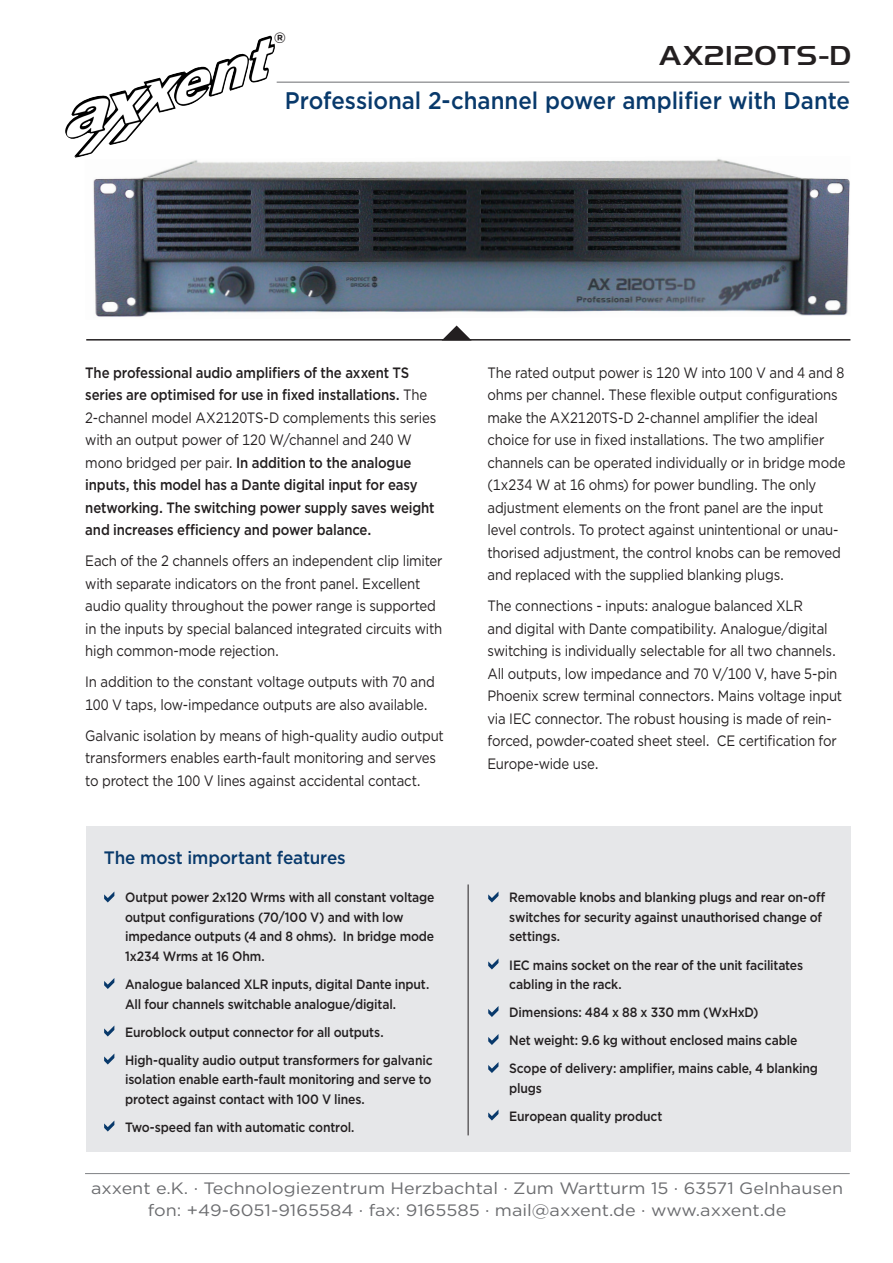
<style>
.page{position:relative;width:893px;height:1263px;background:#fff}
.page>*{position:absolute;margin:0;border:0;box-sizing:border-box;transform-origin:0 0}
.t1{font:500 30.45px "Gotham";color:#231f20}
.t2{font:500 28.5px "Handel Got D";letter-spacing:.025em;color:#231f20;scale:1.1 1}
.t3{font:500 24px "Gotham";color:#08396b;scale:.93 1}
.t4{font:500 18px "Gotham";letter-spacing:-.01em;color:#08396b;scale:.95 1}
.t5{font:16.5px/22.5px "Gotham";color:#6c6d70;text-align:center;scale:1.09 1}
.t6{font:15px/22.5px "Gotham";letter-spacing:-.015em;color:#231f20;scale:.88 1}
.t7{font:500 15px/22.5px "Gotham";letter-spacing:-.01em;color:#231f20;scale:.88 1}
.t8{font:500 13.5px/19.5px "Gotham";letter-spacing:-.01em;color:#231f20;scale:.9 1}
.s1{font-weight:400}
</style>
<div class="page">
<hr style="left:85px;top:1173px;width:765px;height:1px;background:#808285">
<hr style="left:277px;top:82px;width:572px;height:1px;background:#6c6d70">
<img style="left:65px;top:36px;width:210px;height:122px">
<hr style="left:86px;top:339px;width:764px;height:2px;background:#231f20">
<svg style="left:442px;top:325px;width:30px;height:16px"></svg>
<img style="left:85px;top:156px;width:765px;height:161px">
<div style="left:86px;top:826px;width:764px;height:325px;background:#e6e7e9"></div>
<svg style="left:104px;top:892px;width:10px;height:10px"></svg>
<svg style="left:104px;top:978px;width:10px;height:11px"></svg>
<svg style="left:104px;top:1026px;width:10px;height:10px"></svg>
<svg style="left:104px;top:1054px;width:10px;height:10px"></svg>
<svg style="left:104px;top:1121px;width:10px;height:10px"></svg>
<svg style="left:488px;top:892px;width:10px;height:10px"></svg>
<svg style="left:488px;top:959px;width:10px;height:10px"></svg>
<svg style="left:488px;top:1006px;width:10px;height:11px"></svg>
<svg style="left:488px;top:1034px;width:10px;height:11px"></svg>
<svg style="left:488px;top:1062px;width:10px;height:11px"></svg>
<svg style="left:488px;top:1110px;width:10px;height:10px"></svg>
<hr style="left:468px;top:884px;width:1px;height:251px;background:#231f20">
<h1 class="t1" style="left:274px;top:23px;width:13px">®</h1>
<h2 class="t2" style="left:659px;top:39px;width:176px">AX2120TS-D</h2>
<h3 class="t3" style="left:285px;top:85px;width:609px">Professional 2-channel power amplifier with Dante</h3>
<p class="t7" style="left:85px;top:361px;width:400px">The professional audio amplifiers of the axxent TS series are optimised for use in fixed installations. <span class="s1">The 2-channel model AX2120TS-D complements this series with an output power of 120 W/channel and 240 W mono bridged per pair.</span> In addition to the analogue inputs, this model has a Dante digital input for easy networking. The switching power supply saves weight and increases efficiency and power balance.</p>
<p class="t6" style="left:85px;top:550px;width:408px">Each of the 2 channels offers an independent clip limiter with separate indicators on the front panel. Excellent audio quality throughout the power range is supported in the inputs by special balanced integrated circuits with high common-mode rejection.</p>
<p class="t6" style="left:85px;top:671px;width:399px">In addition to the constant voltage outputs with 70 and<br>100 V taps, low-impedance outputs are also available.</p>
<p class="t6" style="left:85px;top:724px;width:409px">Galvanic isolation by means of high-quality audio output transformers enables earth-fault monitoring and serves to protect the 100 V lines against accidental contact.</p>
<p class="t4" style="left:104px;top:846px;width:256px">The most important features</p>
<p class="t8" style="left:125px;top:888px;width:345px">Output power 2x120 Wrms with all constant voltage output configurations (70/100 V) and with low impedance outputs (4 and 8 ohms). In bridge mode 1x234 Wrms at 16 Ohm.</p>
<p class="t8" style="left:125px;top:974px;width:339px">Analogue balanced XLR inputs, digital Dante input.<br>All four channels switchable analogue/digital.</p>
<p class="t8" style="left:125px;top:1022px;width:289px">Euroblock output connector for all outputs.</p>
<p class="t8" style="left:125px;top:1050px;width:343px;text-align:justify">High-quality audio output transformers for galvanic isolation enable earth-fault monitoring and serve to protect against contact with 100 V lines.</p>
<p class="t8" style="left:125px;top:1117px;width:256px">Two-speed fan with automatic control.</p>
<p class="t6" style="left:487px;top:361px;width:408px">The rated output power is 120 W into 100 V and 4 and 8 ohms per channel. These flexible output configurations make the AX2120TS-D 2-channel amplifier the ideal choice for use in fixed installations. The two amplifier channels can be operated individually or in bridge mode (1x234 W at 16 ohms) for power bundling. The only adjustment elements on the front panel are the input level controls. To protect against unintentional or unau&shy;thorised adjustment, the control knobs can be removed and replaced with the supplied blanking plugs.</p>
<p class="t6" style="left:487px;top:595px;width:405px">The connections - inputs: analogue balanced XLR<br>and digital with Dante compatibility. Analogue/digital switching is individually selectable for all two channels.<br>All outputs, low impedance and 70 V/100 V, have 5-pin Phoenix screw terminal connectors. Mains voltage input via IEC connector. The robust housing is made of rein&shy;forced, powder-coated sheet steel. CE certification for Europe-wide use.</p>
<p class="t8" style="left:509px;top:888px;width:353px">Removable knobs and blanking plugs and rear on-off switches for security against unauthorised change of settings.</p>
<p class="t8" style="left:509px;top:955px;width:328px">IEC mains socket on the rear of the unit facilitates cabling in the rack.</p>
<p class="t8" style="left:509px;top:1002px;width:279px">Dimensions: 484 x 88 x 330 mm (WxHxD)</p>
<p class="t8" style="left:509px;top:1030px;width:322px">Net weight: 9.6 kg without enclosed mains cable</p>
<p class="t8" style="left:509px;top:1058px;width:345px">Scope of delivery: amplifier, mains cable, 4 blanking plugs</p>
<p class="t8" style="left:509px;top:1106px;width:172px">European quality product</p>
<p class="t5" style="left:91px;top:1176px;width:691px">axxent e.K. · Technologiezentrum Herzbachtal · Zum Wartturm 15 · 63571 Gelnhausen fon: +49-6051-9165584 · fax: 9165585 · mail@axxent.de · www.axxent.de</p>
</div>
